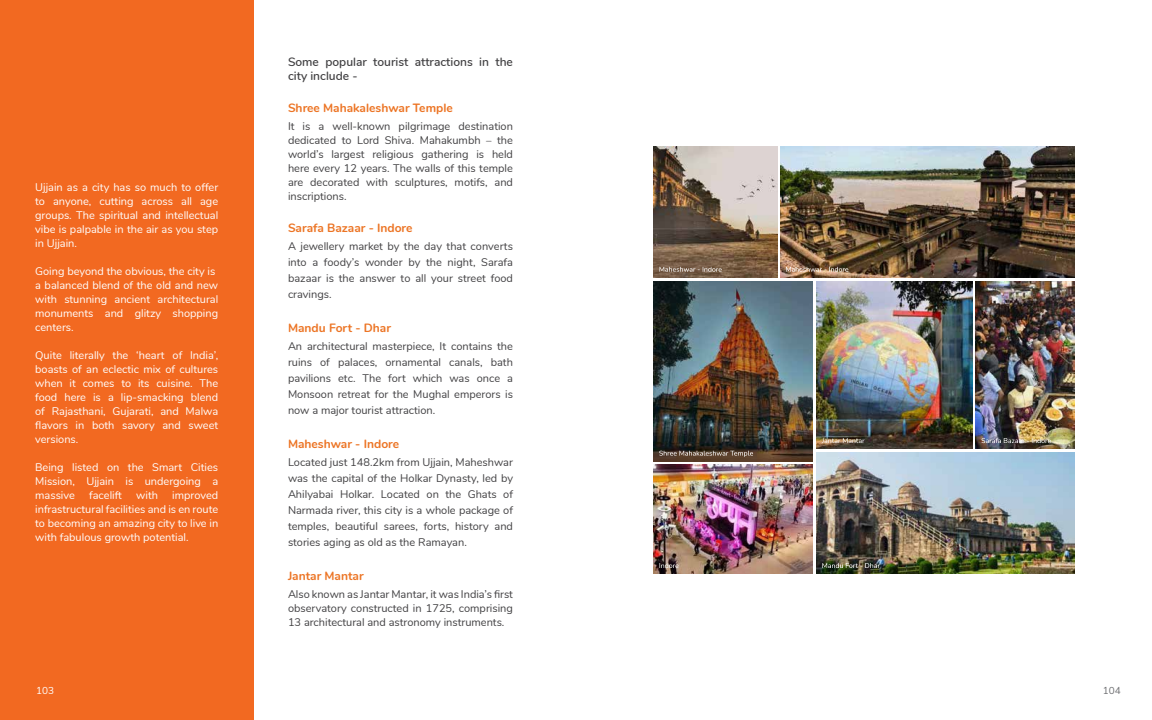
<style>
.page{position:relative;width:1152px;height:720px;background:#fff}
.page>*{position:absolute;margin:0;border:0;box-sizing:border-box;transform-origin:0 0}
.t1{font:700 12px "Nunito";color:#ec7424}
.t2{font:600 12px/14px "Nunito";color:#414042}
.t3{font:11px/16px "Nunito";color:#414042;text-align:justify}
.t4{font:11px/14px "Nunito";color:#fff;text-align:justify}
.t5{font:10px "Nunito";color:#fff}
.t6{font:10px "Nunito";color:#6d6e71}
</style>
<div class="page">
<div style="left:0;top:0;width:253px;height:720px;background:#f26921"></div>
<img style="left:780px;top:146px;width:295px;height:132px">
<img style="left:816px;top:281px;width:156px;height:168px">
<img style="left:976px;top:281px;width:99px;height:168px">
<img style="left:653px;top:281px;width:160px;height:180px">
<img style="left:653px;top:146px;width:124px;height:132px">
<img style="left:653px;top:465px;width:160px;height:109px">
<img style="left:816px;top:452px;width:259px;height:122px">
<svg style="left:660px;top:267px;width:62px;height:5px"></svg>
<svg style="left:659px;top:451px;width:94px;height:6px"></svg>
<svg style="left:660px;top:563px;width:19px;height:5px"></svg>
<svg style="left:822px;top:563px;width:58px;height:5px"></svg>
<svg style="left:822px;top:438px;width:43px;height:5px"></svg>
<svg style="left:982px;top:438px;width:69px;height:5px"></svg>
<svg style="left:786px;top:267px;width:62px;height:5px"></svg>
<p class="t4" style="left:35px;top:179px;width:185px">Ujjain as a city has so much to offer to anyone, cutting across all age groups. The spiritual and intellectual vibe is palpable in the air as you step in Ujjain.</p>
<p class="t4" style="left:35px;top:263px;width:185px;text-align:left">Going beyond the obvious, the city is a balanced blend of the old and new with stunning ancient architectural monuments and glitzy shopping centers.</p>
<p class="t4" style="left:35px;top:347px;width:185px">Quite literally the ‘heart of India’, boasts of an eclectic mix of cultures when it comes to its cuisine. The food here is a lip-smacking blend of Rajasthani, Gujarati, and Malwa flavors in both savory and sweet versions.</p>
<p class="t4" style="left:35px;top:459px;width:185px">Being listed on the Smart Cities Mission, Ujjain is undergoing a massive</p>
<p class="t4" style="left:35px;top:487px;width:185px;text-indent:137px">improved infrastructural facilities and is en route to becoming an amazing city to live in with fabulous growth potential.</p>
<p class="t4" style="left:89px;top:487px;width:34px">facelift</p>
<p class="t4" style="left:136px;top:487px;width:23px">with</p>
<p class="t2" style="left:288px;top:54px;width:226px">Some popular tourist attractions in the city include -</p>
<p class="t1" style="left:288px;top:99px;width:166px">Shree Mahakaleshwar Temple</p>
<p class="t3" style="left:288px;top:119px;width:227px;line-height:14px">It is a well-known pilgrimage destination dedicated to Lord Shiva. Mahakumbh – the world’s largest religious gathering is held here every 12 years. The walls of this temple are decorated with sculptures, motifs, and inscriptions.</p>
<p class="t1" style="left:288px;top:219px;width:126px">Sarafa Bazaar - Indore</p>
<p class="t3" style="left:288px;top:238px;width:227px">A jewellery market by the day that converts into a foody’s wonder by the night, Sarafa bazaar is the answer to all your street food cravings.</p>
<p class="t1" style="left:288px;top:319px;width:104px">Mandu Fort - Dhar</p>
<p class="t3" style="left:288px;top:338px;width:227px">An architectural masterpiece, It contains the ruins of palaces, ornamental canals, bath pavilions etc. The fort which was once a Monsoon retreat for the Mughal emperors is now a major tourist attraction.</p>
<p class="t1" style="left:288px;top:435px;width:113px">Maheshwar - Indore</p>
<p class="t3" style="left:288px;top:454px;width:227px">Located just 148.2km from Ujjain, Maheshwar was the capital of the Holkar Dynasty, led by Ahilyabai Holkar. Located on the Ghats of Narmada river, this city is a whole package of temples, beautiful sarees, forts, history and stories aging as old as the Ramayan.</p>
<p class="t1" style="left:288px;top:567px;width:77px">Jantar Mantar</p>
<p class="t3" style="left:288px;top:587px;width:227px;line-height:14px">Also known as Jantar Mantar, it was India’s first observatory constructed in 1725, comprising 13 architectural and astronomy instruments.</p>
<p class="t5" style="left:36px;top:683px;width:13px">99</p>
<p class="t5" style="left:36px;top:683px;width:19px">103</p>
<p class="t6" style="left:1103px;top:683px;width:19px">104</p>
</div>
